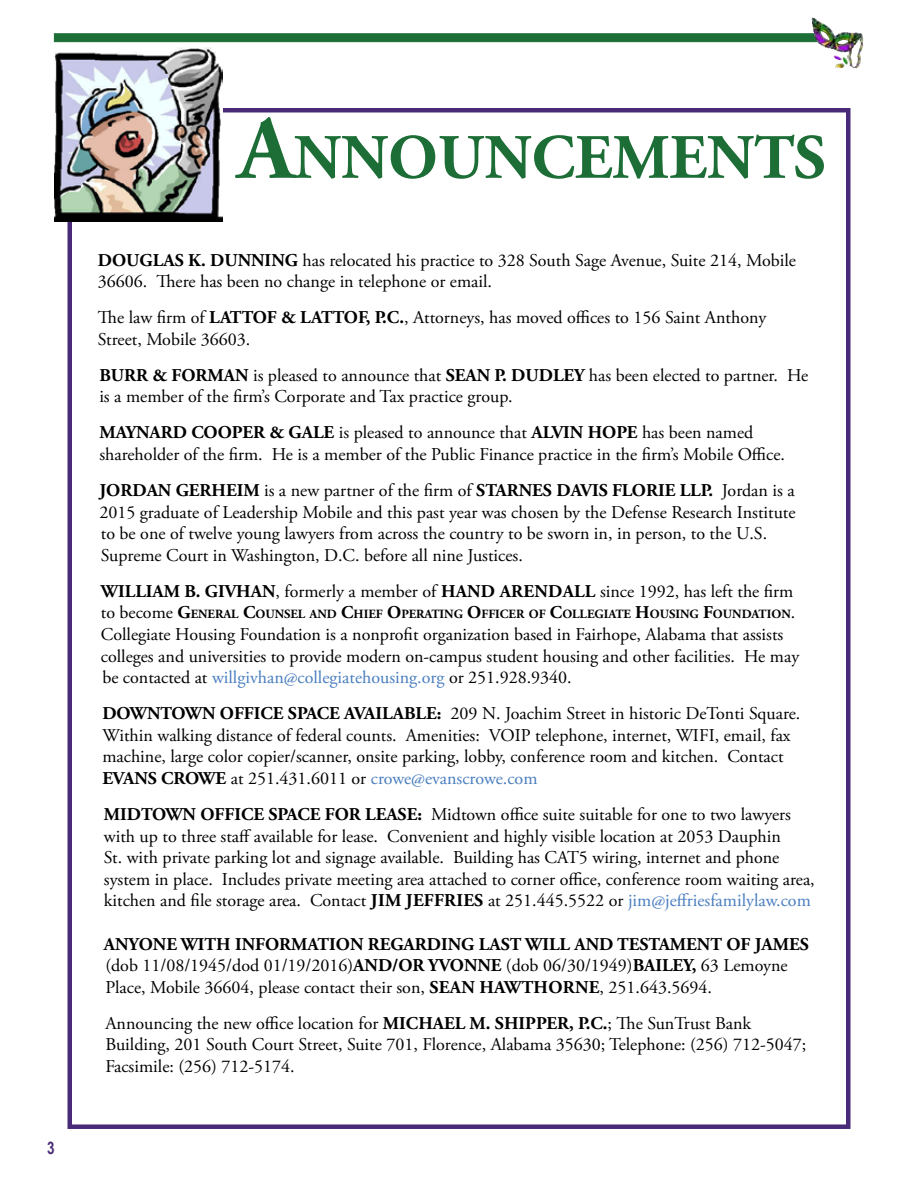
<style>
.page{position:relative;width:918px;height:1188px;background:#fff}
.page>*{position:absolute;margin:0;border:0;box-sizing:border-box;transform-origin:0 0}
.t1{font:700 63px "Adobe Garamond Pro";color:#1c6e36}
.t2{font:18px/21.6px "Adobe Garamond Pro";color:#000}
.t3{font:700 18px "Adobe Garamond Pro";color:#000}
.t4{font:18px "Adobe Garamond Pro";color:#487dbf}
.t5{font:700 17.4px "Arial Narrow";color:#492a78;scale:.95 1}
.t6{font:700 12.6px "Adobe Garamond Pro";color:#000}
.s1{font-size:90px}
.s2{font-weight:700}
.s3{font-weight:400}
.s4{font-weight:400;font-size:18px}
.s5{font-size:18px}
.s6{color:#487dbf}
.s7{color:#000}
</style>
<div class="page">
<div style="left:54px;top:33px;width:765px;height:9px;background:#1c6e36;border:1px solid #1c6e36"></div>
<img style="left:812px;top:18px;width:52px;height:50px">
<div style="left:68px;top:108px;width:782px;height:1021px;border:4px solid #492a78"></div>
<img style="left:54px;top:47px;width:169px;height:175px">
<p class="t5" style="left:47px;top:1135px;width:9px">3</p>
<h1 class="t1" style="left:238px;top:121px;width:590px"><span class="s1">A</span>NNOUNCEMENTS</h1>
<p class="t2" style="left:98px;top:250px;width:700px"><span class="s2">DOUGLAS K. DUNNING</span> has relocated his practice to 328 South Sage Avenue, Suite 214, Mobile<br>36606. There has been no change in telephone or email.</p>
<p class="t2" style="left:98px;top:307px;width:670px">The law firm of <span class="s2">LATTOF &amp; LATTOF, P.C.</span>, Attorneys, has moved offices to 156 Saint Anthony<br>Street, Mobile 36603.</p>
<p class="t3" style="left:99px;top:365px;width:86px">BURR &amp; FORMA</p>
<p class="t2" style="left:99px;top:365px;width:710px;text-indent:136px"><span class="s2">N</span> is pleased to announce that <span class="s2">SEAN P. DUDLEY</span> has been elected to partner. He is a member of the firm’s Corporate and Tax practice group.</p>
<p class="t2" style="left:99px;top:423px;width:687px"><span class="s2">MAYNARD COOPER &amp; GALE</span> is pleased to announce that <span class="s2">ALVIN HOPE</span> has been named shareholder of the firm. He is a member of the Public Finance practice in the firm’s Mobile Office.</p>
<p class="t2" style="left:99px;top:480px;width:698px"><span class="s2">JORDAN GERHEIM</span> is a new partner of the firm of <span class="s2">STARNES DAVIS FLORIE LLP.</span> Jordan is a 2015 graduate of Leadership Mobile and this past year was chosen by the Defense Research Institute to be one of twelve young lawyers from across the country to be sworn in, in person, to the U.S.<br>Supreme Court in Washington, D.C. before all nine Justices.</p>
<p class="t3" style="left:101px;top:581px;width:437px">WILLIAM B. GIVHAN<span class="s3">, formerly a member of</span> HAND AREND</p>
<p class="t2" style="left:563px;top:581px;width:232px"><span class="s2">ALL</span> since 1992, has left the firm</p>
<p class="t6" style="left:101px;top:607px;width:696px"><span class="s4">to become</span> <span class="s5">G</span>ENERAL <span class="s5">C</span>OUNSEL AND <span class="s5">C</span>HIEF <span class="s5">O</span>PERATING <span class="s5">O</span>FFICER OF <span class="s5">C</span>OLLEGIATE <span class="s5">H</span>OUSING <span class="s5">F</span>OUNDATION<span class="s4">.</span></p>
<p class="t2" style="left:101px;top:624px;width:700px">Collegiate Housing Foundation is a nonprofit organization based in Fairhope, Alabama that assists colleges and universities to provide modern on-campus student housing and other facilities. He may be contacted at <span class="s6">willgivhan@collegiatehousing.org</span> or 251.928.9340.</p>
<p class="t3" style="left:102px;top:703px;width:130px">DOWNTOWN OFF</p>
<p class="t2" style="left:102px;top:703px;width:700px;text-indent:151px"><span class="s2">ICE SPACE AVAILABLE:</span> 209 N. Joachim Street in historic DeTonti Square.<br>Within walking distance of federal counts. Amenities: VOIP telephone, internet, WIFI, email, fax machine, large color copier/scanner, onsite parking, lobby, conference room and kitchen. Contact <span class="s2">EVANS CROWE</span> at 251.431.6011 or <span class="s6">crowe@evanscrowe.com</span></p>
<p class="t3" style="left:104px;top:804px;width:109px">MIDTOWN OFF</p>
<p class="t3" style="left:234px;top:804px;width:104px">ICE SPACE FOR</p>
<p class="t2" style="left:104px;top:804px;width:712px;text-indent:261px"><span class="s2">LEASE:</span> Midtown office suite suitable for one to two lawyers with up to three staff available for lease. Convenient and highly visible location at 2053 Dauphin<br>St. with private parking lot and signage available. Building has CAT5 wiring, internet and phone system in place. Includes private meeting area attached to corner office, conference room waiting area, kitchen and file storage area. Contact <span class="s2">JIM JEFFRIES</span></p>
<p class="t4" style="left:488px;top:890px;width:324px"><span class="s7">at 251.445.5522 or</span> jim@jeffriesfamilylaw.com</p>
<p class="t3" style="left:104px;top:934px;width:166px">ANYONE WITH INFORMA</p>
<p class="t3" style="left:318px;top:934px;width:86px">TION REGAR</p>
<p class="t2" style="left:105px;top:934px;width:705px;text-indent:321px"><span class="s2">DING LAST WILL AND TESTAMENT OF JAMES </span>(dob 11/08/1945/dod 01/19/2016)<span class="s2">AND/OR YVONNE</span> (dob 06/30/1949)<span class="s2">BAILEY,</span> 63 Lemoyne<br>Place, Mobile 36604, please contact their son, <span class="s2">SEAN HAWTH</span></p>
<p class="t2" style="left:105px;top:970px;width:647px;line-height:36px;text-indent:443px"><span class="s2">ORNE</span>, 251.643.5694.<br>Announcing the new office location for <span class="s2">MICHAEL M. SHIPPER, P.C.</span>; The SunTrust Bank</p>
<p class="t2" style="left:105px;top:1035px;width:703px">Building, 201 South Court Street, Suite 701, Florence, Alabama 35630; Telephone: (256) 712-5047;<br>Facsimile: (256) 712-5174.</p>
</div>
